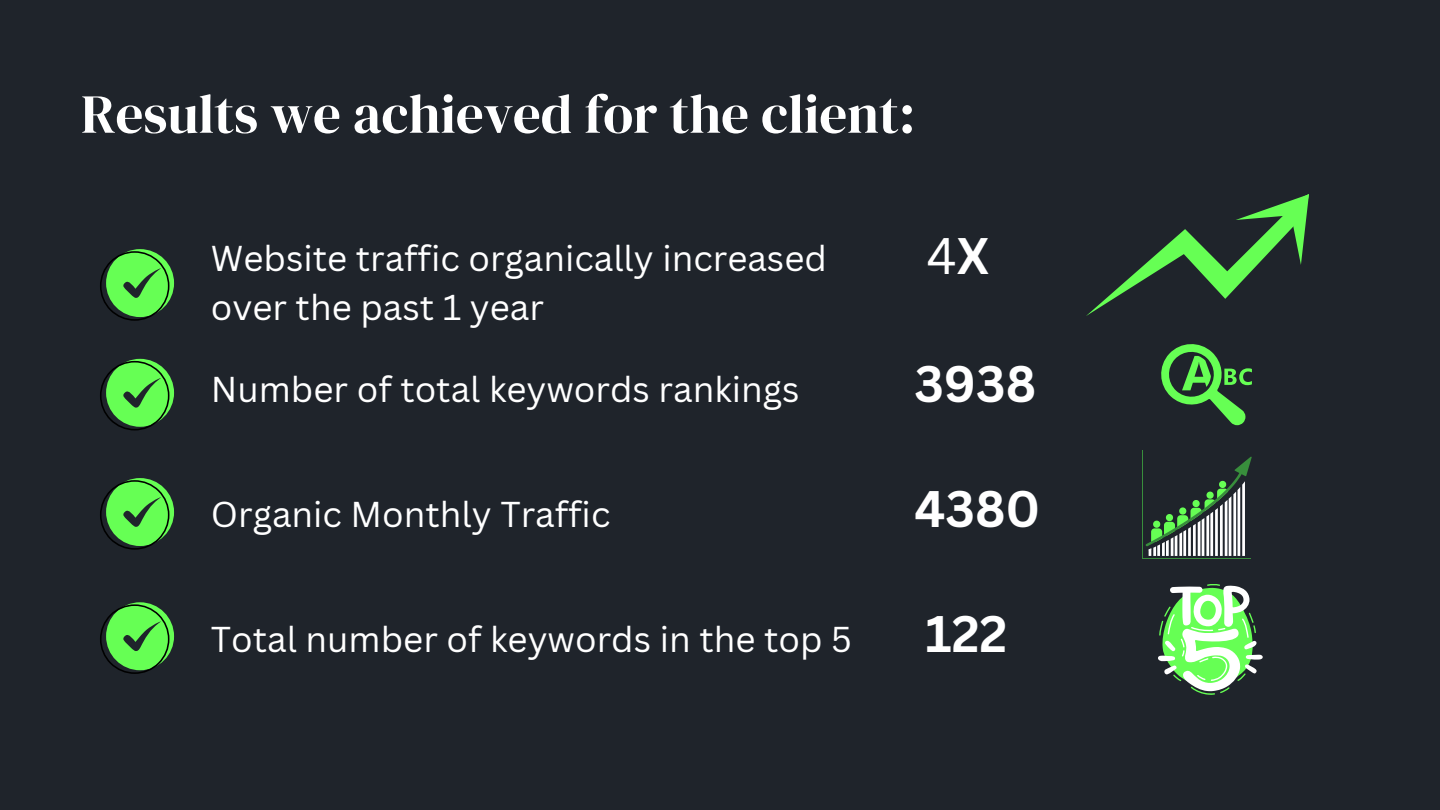
<style>
.page{position:relative;width:1440px;height:810px;background:#1f242b}
.page>*{position:absolute;margin:0;border:0;box-sizing:border-box;transform-origin:0 0}
.t1{font:55px "DM Serif Display";color:#fff}
.t2{font:700 50px "Canva Sans";color:#fff}
.t3{font:50px "Canva Sans";color:#fff}
.t4{font:35px/48.8px "Canva Sans";color:#fff}
.s1{font-weight:700}
</style>
<div class="page">
<svg style="left:1086px;top:194px;width:223px;height:122px"></svg>
<svg style="left:1161px;top:344px;width:91px;height:81px"></svg>
<hr style="left:1142px;top:450px;width:1px;height:109px;background:#388e3c">
<hr style="left:1142px;top:559px;width:109px;height:1px;background:#388e3c">
<svg style="left:1146px;top:456px;width:106px;height:100px"></svg>
<svg style="left:100px;top:249px;width:74px;height:72px"></svg>
<svg style="left:100px;top:359px;width:74px;height:71px"></svg>
<svg style="left:100px;top:478px;width:74px;height:72px"></svg>
<svg style="left:100px;top:602px;width:74px;height:72px"></svg>
<svg style="left:1158px;top:584px;width:105px;height:111px"></svg>
<h3 class="t1" style="left:81px;top:76px;width:836px">Results we achieved for the client:</h3>
<p class="t4" style="left:211px;top:233px;width:618px">Website traffic organically increased over the past 1 year</p>
<p class="t3" style="left:927px;top:221px;width:64px">4<span class="s1">X</span></p>
<p class="t4" style="left:211px;top:364px;width:590px">Number of total keywords rankings</p>
<p class="t4" style="left:211px;top:489px;width:401px">Organic Monthly Traffic</p>
<p class="t4" style="left:211px;top:614px;width:642px">Total number of keywords in the top 5</p>
<h1 class="t2" style="left:914px;top:349px;width:123px">3938</h1>
<p class="t2" style="left:914px;top:473px;width:128px">4380</p>
<p class="t2" style="left:925px;top:598px;width:84px">122</p>
</div>
